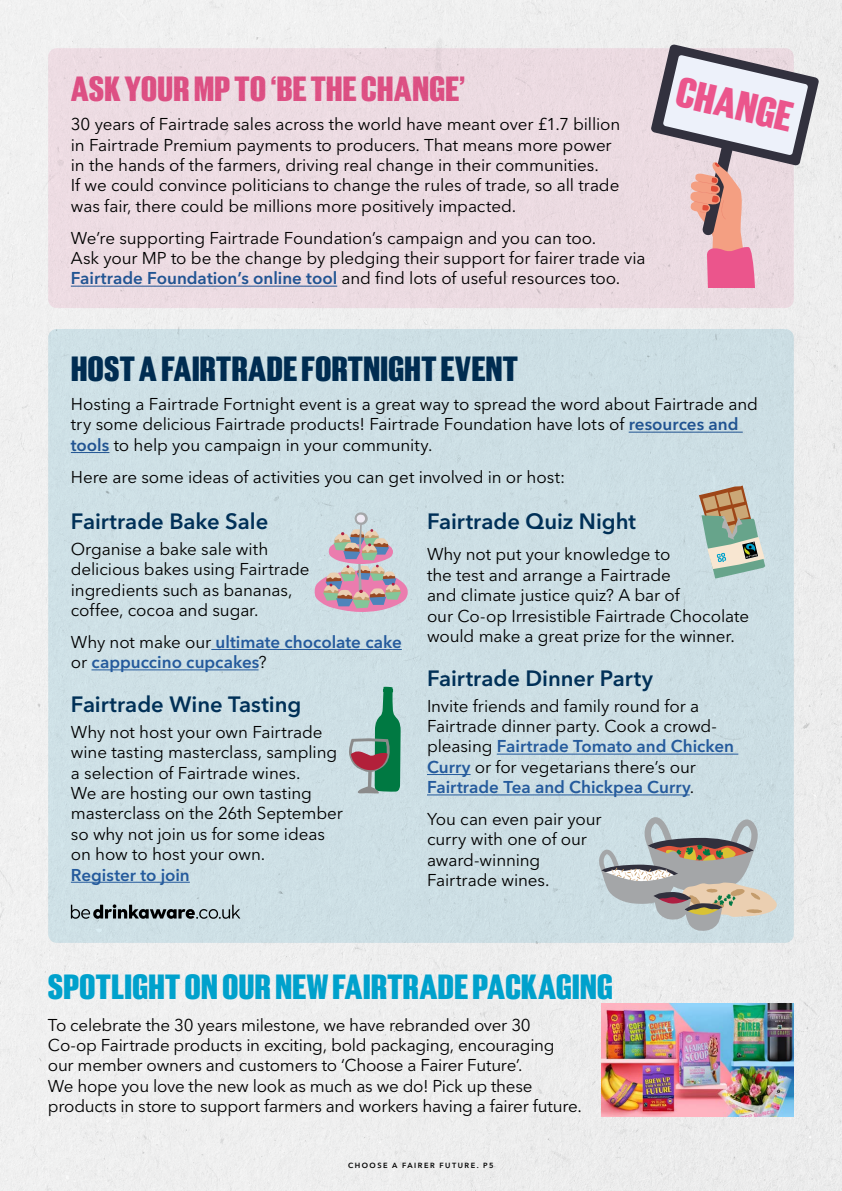
<style>
.page{position:relative;width:842px;height:1191px;background:#eee}
.page>*{position:absolute;margin:0;border:0;box-sizing:border-box;transform-origin:0 0}
.t1{font:38.4px "Co op Headline Bold";color:#eb558c}
.t2{font:32px "Co op Headline Bold";letter-spacing:-.005em;color:#00a1cc}
.t3{font:32px "Co op Headline Bold";letter-spacing:.005em;color:#003057}
.t4{font:32px "Co op Headline Bold";letter-spacing:-.005em;color:#eb558c}
.t5{font:600 22px "Avenir Next LT Pro";color:#003057}
.t6{font:17px/20.4px "Avenir Next LT Pro";letter-spacing:-.005em;color:#000}
.t7{font:600 17px/20.4px "Avenir Next LT Pro";color:#245a9c}
.t8{font:600 7.4px "Avenir Next LT Pro";letter-spacing:.2em;color:#000}
.s1{font-weight:600;color:#245a9c}
.s2{font-weight:400;color:#000}
</style>
<div class="page">
<div style="left:48px;top:48px;width:746px;height:260px;background:#ecdbe2"></div>
<hr style="left:71px;top:286px;width:266px;height:1px;background:#245a9c">
<svg style="left:651px;top:44px;width:168px;height:243px;background:#d6c4ca"></svg>
<div style="left:48px;top:329px;width:746px;height:614px;background:#cddfe5"></div>
<hr style="left:629px;top:432px;width:114px;height:1px;background:#245a9c">
<hr style="left:71px;top:452px;width:38px;height:1px;background:#245a9c">
<hr style="left:211px;top:649px;width:191px;height:1px;background:#245a9c">
<hr style="left:92px;top:669px;width:167px;height:1px;background:#245a9c">
<hr style="left:71px;top:881px;width:119px;height:1px;background:#245a9c">
<hr style="left:497px;top:753px;width:241px;height:1px;background:#245a9c">
<hr style="left:427px;top:774px;width:44px;height:1px;background:#245a9c">
<hr style="left:427px;top:794px;width:263px;height:1px;background:#245a9c">
<svg style="left:315px;top:512px;width:93px;height:100px;background:#c4b7be"></svg>
<svg style="left:349px;top:686px;width:52px;height:108px;background:#80a598"></svg>
<svg style="left:597px;top:817px;width:180px;height:114px;background:#b9bbb8"></svg>
<svg style="left:699px;top:485px;width:66px;height:93px;background:#adb5a3"></svg>
<svg style="left:71px;top:904px;width:169px;height:14px;background:#869296"></svg>
<img style="left:602px;top:1003px;width:192px;height:113px">
<h2 class="t4" style="left:71px;top:70px;width:396px">ASK YOUR MP TO ‘BE THE CHANGE’</h2>
<p class="t6" style="left:71px;top:114px;width:551px">30 years of Fairtrade sales across the world have meant over £1.7 billion in Fairtrade Premium payments to producers. That means more power in the hands of the farmers, driving real change in their communities.<br>If we could convince politicians to change the rules of trade, so all trade was fair, there could be millions more positively impacted.</p>
<p class="t6" style="left:71px;top:227px;width:576px">We’re supporting Fairtrade Foundation’s campaign and you can too.<br>Ask your MP to be the change by pledging their support for fairer trade via<br><span class="s1">Fairtrade Foundation’s online tool</span> and find lots of useful resources too.</p>
<h1 class="t1" style="left:682px;top:69px;width:119px;rotate:13deg">CHANGE</h1>
<h2 class="t3" style="left:71px;top:350px;width:449px">HOST A FAIRTRADE FORTNIGHT EVENT</h2>
<p class="t6" style="left:71px;top:394px;width:689px">Hosting a Fairtrade Fortnight event is a great way to spread the word about Fairtrade and try some delicious Fairtrade products! Fairtrade Foundation have lots of <span class="s1">resources and tools</span> to help you campaign in your community.</p>
<p class="t6" style="left:71px;top:466px;width:496px">Here are some ideas of activities you can get involved in or host:</p>
<p class="t5" style="left:71px;top:507px;width:199px">Fairtrade Bake Sale</p>
<p class="t6" style="left:71px;top:538px;width:240px">Organise a bake sale with delicious bakes using Fairtrade ingredients such as bananas, coffee, cocoa and sugar.</p>
<p class="t7" style="left:71px;top:631px;width:332px"><span class="s2">Why not make our</span> ultimate chocolate cake <span class="s2">or</span> cappuccino cupcakes<span class="s2">?</span></p>
<p class="t5" style="left:71px;top:690px;width:232px">Fairtrade Wine Tasting</p>
<p class="t6" style="left:71px;top:721px;width:274px">Why not host your own Fairtrade wine tasting masterclass, sampling a selection of Fairtrade wines.<br>We are hosting our own tasting masterclass on the 26th September so why not join us for some ideas on how to host your own.</p>
<p class="t7" style="left:71px;top:864px;width:120px">Register to join</p>
<p class="t5" style="left:427px;top:507px;width:211px">Fairtrade Quiz Night</p>
<p class="t6" style="left:427px;top:544px;width:324px">Why not put your knowledge to<br>the test and arrange a Fairtrade<br>and climate justice quiz? A bar of<br>our Co-op Irresistible Fairtrade Chocolate would make a great prize for the winner.</p>
<p class="t5" style="left:427px;top:664px;width:228px">Fairtrade Dinner Party</p>
<p class="t6" style="left:427px;top:695px;width:309px">Invite friends and family round for a Fairtrade dinner party. Cook a crowd&shy;pleasing <span class="s1">Fairtrade Tomato and Chicken Curry</span> or for vegetarians there’s our <span class="s1">Fairtrade Tea and Chickpea Curry</span>.</p>
<p class="t6" style="left:427px;top:809px;width:176px">You can even pair your curry with one of our award-winning<br>Fairtrade wines.</p>
<h2 class="t2" style="left:48px;top:967px;width:567px">SPOTLIGHT ON OUR NEW FAIRTRADE PACKAGING</h2>
<p class="t6" style="left:48px;top:1014px;width:535px">To celebrate the 30 years milestone, we have rebranded over 30<br>Co-op Fairtrade products in exciting, bold packaging, encouraging our member owners and customers to ‘Choose a Fairer Future’.<br>We hope you love the new look as much as we do! Pick up these products in store to support farmers and workers having a fairer future.</p>
<p class="t8" style="left:348px;top:1160px;width:147px">CHOOSE A FAIRER FUTURE. P5</p>
</div>
